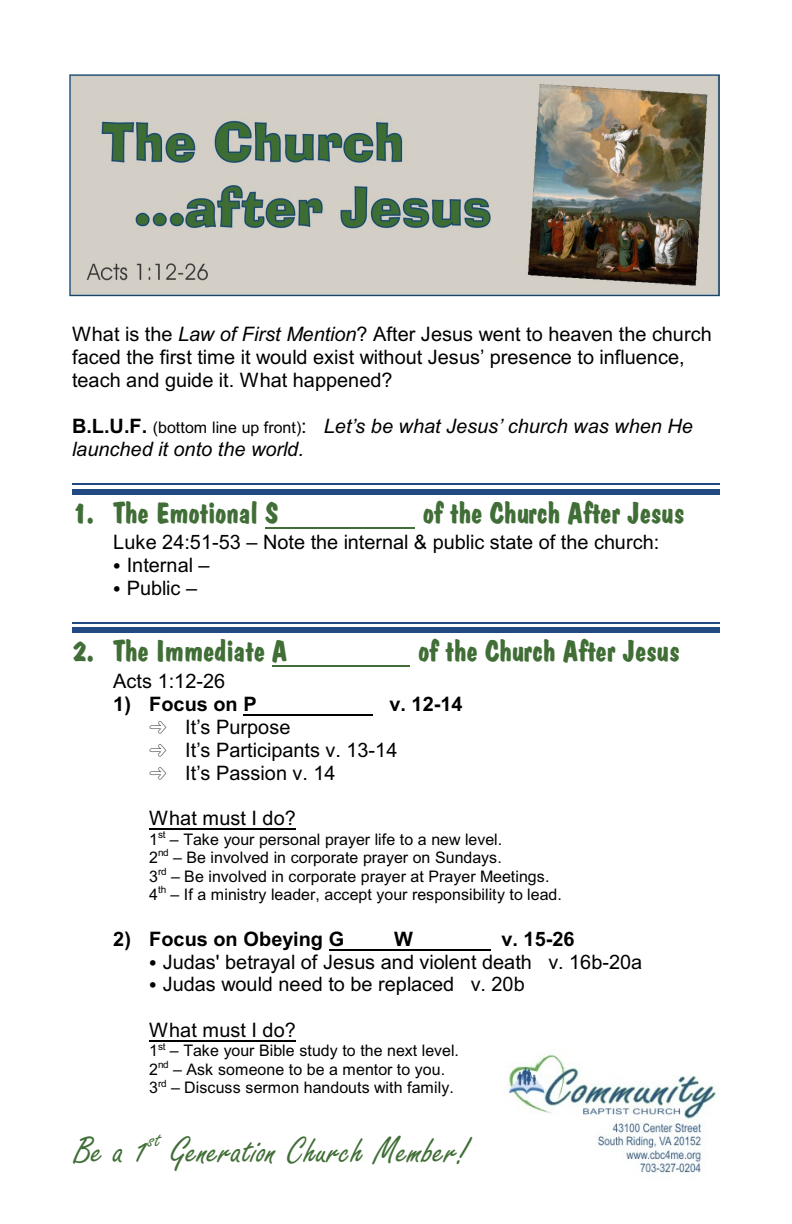
<style>
.page{position:relative;width:792px;height:1224px;background:#fff}
.page>*{position:absolute;margin:0;border:0;box-sizing:border-box;transform-origin:0 0}
.t1{font:40px "Freestyle Script";color:#406e36}
.t2{font:30px "Dom Bold BT";color:#406e36}
.t3{font:20px/22.8px "Arial";color:#000}
.t4{font:italic 20px/23px "Arial";color:#000}
.t5{font:700 20px "Arial";color:#000}
.t6{font:16px/18.4px "Arial";color:#000}
.s1{font-style:italic}
.s2{font-weight:700;font-style:normal}
.s3{font-style:normal;font-size:16px}
.s4{font-style:normal}
</style>
<div class="page">
<img style="left:70px;top:75px;width:649px;height:222px">
<hr style="left:265px;top:527px;width:150px;height:2px;background:#406e36">
<hr style="left:272px;top:665px;width:138px;height:2px;background:#406e36">
<hr style="left:244px;top:714px;width:129px;height:2px;background:#000">
<hr style="left:149px;top:829px;width:147px;height:1px;background:#000">
<hr style="left:329px;top:949px;width:161px;height:1px;background:#000">
<hr style="left:149px;top:1040px;width:147px;height:2px;background:#000">
<hr style="left:72px;top:484px;width:648px;height:1px;background:#214a82">
<div style="left:72px;top:489px;width:648px;height:5px;background:#214a82"></div>
<hr style="left:72px;top:622px;width:648px;height:2px;background:#214a82">
<div style="left:72px;top:627px;width:648px;height:5px;background:#214a82"></div>
<img style="left:508px;top:1053px;width:208px;height:121px">
<p class="t3" style="left:72px;top:325px;width:641px">What is the <span class="s1">Law of First Mention</span>? After Jesus went to heaven the church faced the first time it would exist without Jesus’ presence to influence, teach and guide it. What happened?</p>
<p class="t4" style="left:72px;top:417px;width:622px"><span class="s2">B.L.U.F.</span> <span class="s3">(bottom line up front)</span><span class="s4">:</span> Let’s be what Jesus’ church was when He launched it onto the world.</p>
<h2 class="t2" style="left:72px;top:500px;width:208px">1. The Emotional S</h2>
<h2 class="t2" style="left:423px;top:500px;width:263px">of the Church After Jesus</h2>
<p class="t3" style="left:127px;top:533px;width:534px;text-indent:-13px">Luke 24:51-53 – Note the internal &amp; public state of the church:<br>Internal –<br>Public –</p>
<h2 class="t2" style="left:72px;top:638px;width:217px">2. The Immediate A</h2>
<h2 class="t2" style="left:418px;top:638px;width:263px">of the Church After Jesus</h2>
<p class="t3" style="left:113px;top:671px;width:113px">Acts 1:12-26</p>
<p class="t5" style="left:113px;top:697px;width:145px">1) Focus on P</p>
<p class="t5" style="left:390px;top:697px;width:75px">v. 12-14</p>
<p class="t3" style="left:185px;top:718px;width:214px">It’s Purpose<br>It’s Participants v. 13-14<br>It’s Passion v. 14</p>
<p class="t3" style="left:149px;top:809px;width:148px">What must I do?</p>
<p class="t6" style="left:149px;top:831px;width:414px">1<sup>st</sup> – Take your personal prayer life to a new level.<br>2<sup>nd</sup> – Be involved in corporate prayer on Sundays.<br>3<sup>rd</sup> – Be involved in corporate prayer at Prayer Meetings.<br>4<sup>th</sup> – If a ministry leader, accept your responsibility to lead.</p>
<p class="t5" style="left:113px;top:931px;width:232px">2) Focus on Obeying G</p>
<p class="t5" style="left:394px;top:931px;width:20px">W</p>
<p class="t5" style="left:502px;top:931px;width:75px">v. 15-26</p>
<p class="t3" style="left:163px;top:952px;width:481px">Judas' betrayal of Jesus and violent death v. 16b-20a<br>Judas would need to be replaced v. 20b</p>
<p class="t3" style="left:149px;top:1020px;width:148px">What must I do?</p>
<p class="t6" style="left:149px;top:1043px;width:311px">1<sup>st</sup> – Take your Bible study to the next level.<br>2<sup>nd</sup> – Ask someone to be a mentor to you.<br>3<sup>rd</sup> – Discuss sermon handouts with family.</p>
<h1 class="t1" style="left:74px;top:1136px;width:395px">Be a 1<sup>st</sup> Generation Church Member!</h1>
</div>
